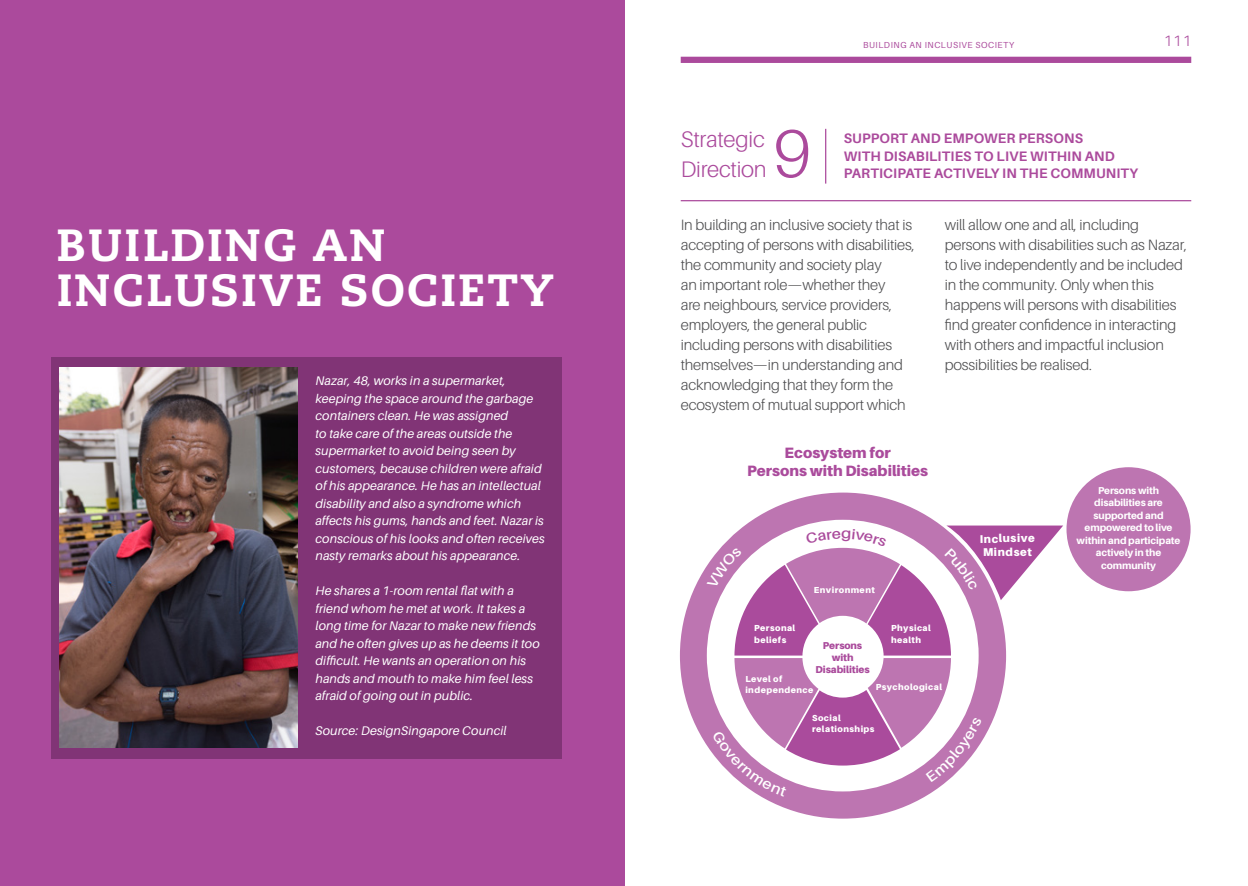
<style>
.page{position:relative;width:1248px;height:886px;background:#fff}
.page>*{position:absolute;margin:0;border:0;box-sizing:border-box;transform-origin:0 0}
.t1{font:300 67.5px "Aileron";color:#ab4a9c}
.t2{font:800 45px/45px "Caecilia LT Std";letter-spacing:.05em;color:#fff}
.t3{font:300 22.5px/30px "Aileron";letter-spacing:-.01em;color:#ab4a9c}
.t4{font:300 15px/20px "Aileron";letter-spacing:-.01em;color:#4d4d4f}
.t5{font:900 15px/18px "Aileron";color:#aa4b9c;text-align:center}
.t6{font:300 15px "Aileron";color:#ab4a9c}
.t7{font:700 13.75px/17.5px "Aileron";letter-spacing:.01em;color:#ab4a9c}
.t8{font:italic 12.5px/17.5px "Aileron";letter-spacing:.01em;color:#fff}
.t9{font:900 11.25px/13.8px "Aileron";color:#fff}
.t10{font:800 10px/12.5px "Aileron";letter-spacing:-.01em;color:#fff;text-align:center}
.t11{font:900 10px/12px "Aileron";letter-spacing:-.01em;color:#aa4b9c;text-align:center}
.t12{font:900 8.75px/11.2px "Aileron";letter-spacing:.05em;color:#fff}
.t13{font:8.75px "Aileron";letter-spacing:.06em;color:#ab4a9c}
</style>
<div class="page">
<div style="left:680px;top:57px;width:511px;height:6px;background:#ab4a9c"></div>
<svg style="left:624px;top:0;width:1px;height:886px"></svg>
<div style="left:0;top:0;width:624px;height:886px;background:#ab4a9c"></div>
<div style="left:51px;top:357px;width:511px;height:401px;background:#813476"></div>
<img style="left:60px;top:367px;width:238px;height:381px">
<hr style="left:680px;top:200px;width:511px;height:1px;background:#ab4a9c">
<hr style="left:825px;top:129px;width:1px;height:55px;background:#ab4a9c">
<div style="left:680px;top:492px;width:325px;height:326px;background:#bd75b1;border-radius:50%"></div>
<div style="left:1066px;top:467px;width:124px;height:124px;background:#bd75b1;border-radius:50%"></div>
<svg style="left:706px;top:525px;width:357px;height:271px"></svg>
<h2 class="t2" style="left:57px;top:223px;width:498px">BUILDING AN<br>INCLUSIVE SOCIETY</h2>
<p class="t8" style="left:315px;top:372px;width:231px">Nazar, 48, works in a supermarket, keeping the space around the garbage containers clean. He was assigned<br>to take care of the areas outside the supermarket to avoid being seen by customers, because children were afraid of his appearance. He has an intellectual disability and also a syndrome which affects his gums, hands and feet. Nazar is conscious of his looks and often receives nasty remarks about his appearance.</p>
<p class="t8" style="left:315px;top:582px;width:226px">He shares a 1-room rental flat with a friend whom he met at work. It takes a long time for Nazar to make new friends and he often gives up as he deems it too difficult. He wants an operation on his hands and mouth to make him feel less afraid of going out in public.</p>
<p class="t8" style="left:315px;top:722px;width:193px">Source: DesignSingapore Council</p>
<p class="t13" style="left:863px;top:40px;width:153px">BUILDING AN INCLUSIVE SOCIETY</p>
<p class="t6" style="left:1163px;top:33px;width:29px">111</p>
<h1 class="t1" style="left:773px;top:117px;width:39px">9</h1>
<h3 class="t3" style="left:680px;top:125px;width:88px">Strategic<br>Direction</h3>
<p class="t7" style="left:843px;top:130px;width:272px">SUPPORT AND EMPOWER PERSONS<br>WITH DISABILITIES TO LIVE WITHIN AND</p>
<p class="t7" style="left:843px;top:165px;width:295px">PARTICIPATE ACTIVELY IN THE COMMUNITY</p>
<p class="t4" style="left:680px;top:215px;width:235px">In building an inclusive society that is accepting of persons with disabilities, the community and society play<br>an important role—whether they<br>are neighbours, service providers, employers, the general public including persons with disabilities themselves—in understanding and acknowledging that they form the ecosystem of mutual support which</p>
<p class="t4" style="left:944px;top:215px;width:244px">will allow one and all, including persons with disabilities such as Nazar, to live independently and be included in the community. Only when this happens will persons with disabilities find greater confidence in interacting with others and impactful inclusion possibilities be realised.</p>
<p class="t5" style="left:747px;top:444px;width:182px">Ecosystem for<br>Persons with Disabilities</p>
<p class="t12" style="left:754px;top:623px;width:43px">Personal beliefs</p>
<p class="t12" style="left:813px;top:585px;width:63px">Environment</p>
<p class="t11" style="left:815px;top:639px;width:56px">Persons with<br>Disabilities</p>
<p class="t12" style="left:891px;top:622px;width:41px">Physical health</p>
<p class="t12" style="left:745px;top:673px;width:69px">Level of independence</p>
<p class="t12" style="left:875px;top:681px;width:68px">Psychological</p>
<p class="t12" style="left:812px;top:712px;width:64px">Social relationships</p>
<p class="t9" style="left:979px;top:532px;width:57px;rotate:-1deg">Inclusive<br>Mindset</p>
<p class="t10" style="left:1076px;top:484px;width:105px">Persons with disabilities are supported and empowered to live within and participate actively in the community</p>
</div>
